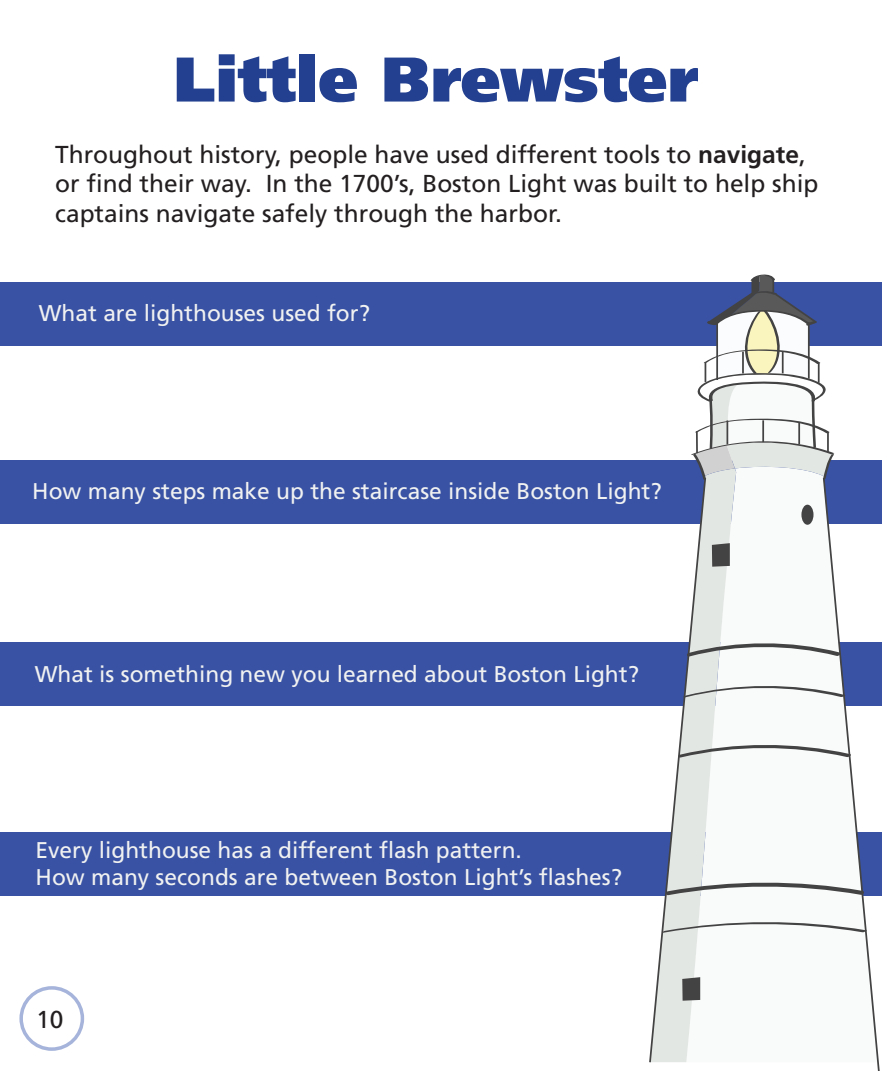
<style>
.page{position:relative;width:882px;height:1071px;background:#fff}
.page>*{position:absolute;margin:0;border:0;box-sizing:border-box;transform-origin:0 0}
.t1{font:900 63px "Frutiger LT Std";color:#234090}
.t2{font:24.5px/29.4px "Frutiger LT Std";color:#231f20}
.t3{font:22.75px/27.3px "Frutiger LT Std";color:#f0f1f1}
.s1{font-weight:700}
</style>
<div class="page">
<div style="left:0;top:642px;width:882px;height:64px;background:#3952a3"></div>
<div style="left:0;top:460px;width:882px;height:63px;background:#3952a3"></div>
<div style="left:0;top:282px;width:882px;height:64px;background:#3952a3"></div>
<div style="left:0;top:832px;width:882px;height:64px;background:#3952a3"></div>
<svg style="left:648px;top:274px;width:233px;height:797px"></svg>
<div style="left:19px;top:986px;width:65px;height:65px;border:4px solid #a6b4db;border-radius:50%"></div>
<h1 class="t1" style="left:174px;top:41px;width:527px">Little Brewster</h1>
<p class="t2" style="left:55px;top:140px;width:765px">Throughout history, people have used different tools to <span class="s1">navigate</span>, or find their way. In the 1700’s, Boston Light was built to help ship captains navigate safely through the harbor.</p>
<p class="t3" style="left:39px;top:300px;width:333px">What are lighthouses used for?</p>
<p class="t3" style="left:32px;top:478px;width:631px">How many steps make up the staircase inside Boston Light?</p>
<p class="t3" style="left:35px;top:660px;width:606px">What is something new you learned about Boston Light?</p>
<p class="t3" style="left:36px;top:836px;width:588px">Every lighthouse has a different flash pattern.<br>How many seconds are between Boston Light’s flashes?</p>
<p class="t2" style="left:36px;top:1005px;width:29px">10</p>
</div>
